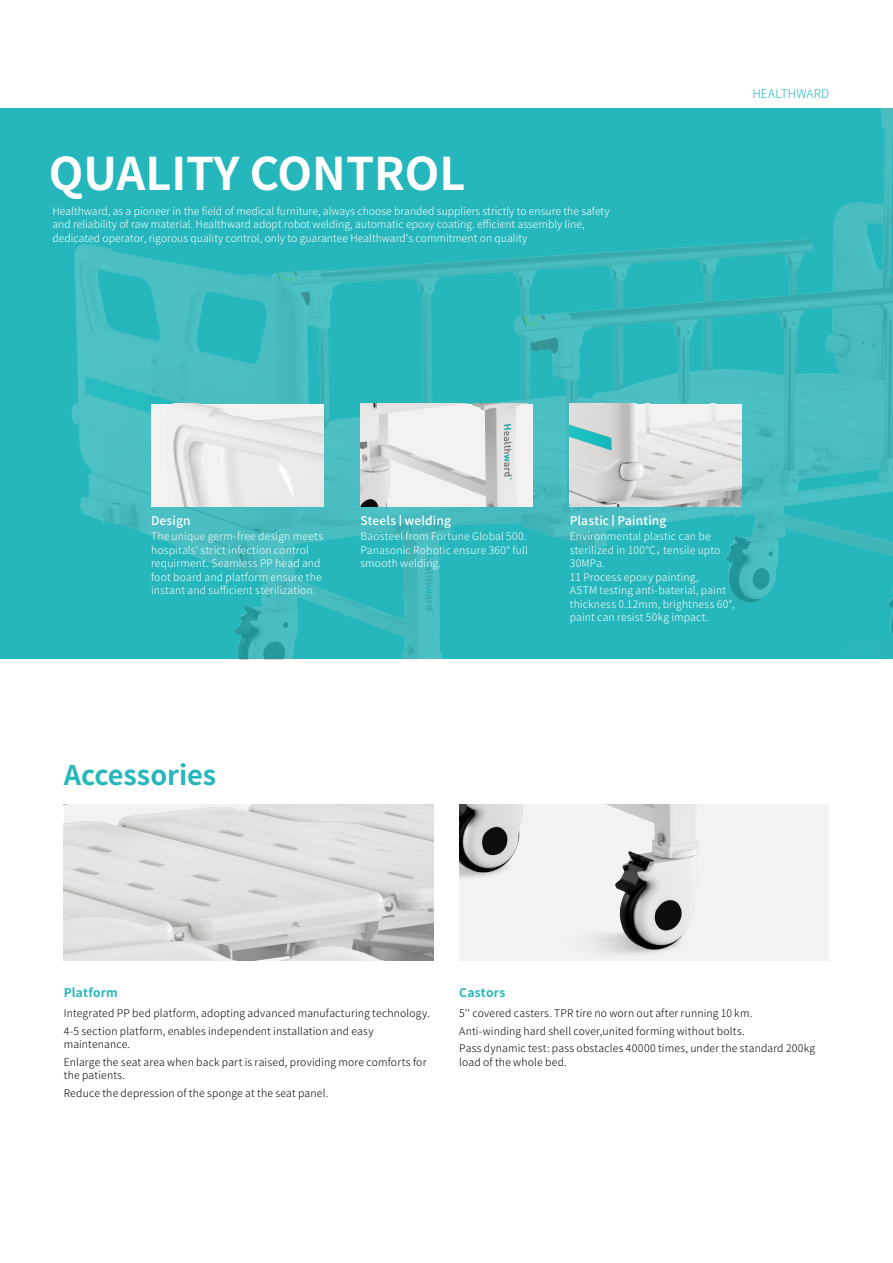
<style>
.page{position:relative;width:893px;height:1263px;background:#fff}
.page>*{position:absolute;margin:0;border:0;box-sizing:border-box;transform-origin:0 0}
.t1{font:700 45px "Noto Sans CJ Ksc";color:#fff}
.t2{font:700 27px "Noto Sans CJ Ksc";color:#26b7bc}
.t3{font:500 12px "Noto Sans CJ Ksc";letter-spacing:.01em;color:#fff}
.t4{font:700 12px "Noto Sans CJ Ksc";letter-spacing:.015em;color:#26b7bc}
.t5{font:300 12px "Noto Sans CJ Ksc";color:#26b7bc}
.t6{font:300 10.5px/13.5px "Noto Sans CJ Ksc";letter-spacing:.005em;color:#fff}
.t7{font:300 10.5px/17.7px "Noto Sans CJ Ksc";letter-spacing:.015em;color:#000}
</style>
<div class="page">
<div style="left:0;top:108px;width:893px;height:551px;background:#26b7bc"></div>
<img style="left:71px;top:108px;width:822px;height:551px">
<img style="left:64px;top:805px;width:370px;height:156px">
<img style="left:459px;top:805px;width:370px;height:156px">
<img style="left:360px;top:404px;width:173px;height:102px">
<img style="left:154px;top:404px;width:169px;height:102px">
<img style="left:570px;top:404px;width:172px;height:102px">
<h1 class="t1" style="left:49px;top:148px;width:418px">QUALITY CONTROL</h1>
<p class="t6" style="left:52px;top:205px;width:559px">Healthward, as a pioneer in the field of medical furniture, always choose branded suppliers strictly to ensure the safety and reliability of raw material. Healthward adopt robot welding, automatic epoxy coating. efficient assembly line, dedicated operator, rigorous quality control, only to guarantee Healthward's commitment on quality</p>
<p class="t5" style="left:752px;top:87px;width:10px">Healthward</p>
<p class="t3" style="left:151px;top:514px;width:41px">Design</p>
<p class="t6" style="left:151px;top:530px;width:174px">The unique germ-free design meets hospitals' strict infection control requirment. Seamless PP head and foot board and platform ensure the instant and sufficient sterilization.</p>
<p class="t3" style="left:360px;top:514px;width:92px">Steels丨welding</p>
<p class="t6" style="left:360px;top:530px;width:169px">Baosteel from Fortune Global 500.<br>Panasonic Robotic ensure 360° full smooth welding.</p>
<p class="t3" style="left:570px;top:514px;width:98px">Plastic丨Painting</p>
<p class="t6" style="left:570px;top:530px;width:166px">Environmental plastic can be sterilized in 100°C，tensile upto<br>30MPa.<br>11 Process epoxy painting,<br>ASTM testing anti-baterial, paint thickness 0.12mm, brightness 60°, paint can resist 50kg impact.</p>
<h2 class="t2" style="left:64px;top:760px;width:154px">Accessories</h2>
<p class="t4" style="left:64px;top:986px;width:56px">Platform</p>
<p class="t7" style="left:64px;top:1004px;width:367px">Integrated PP bed platform, adopting advanced manufacturing technology.<br>4-5 section platform, enables independent installation and easy</p>
<p class="t7" style="left:64px;top:1035px;width:364px">maintenance.<br>Enlarge the seat area when back part is raised, providing more comforts for</p>
<p class="t7" style="left:64px;top:1067px;width:266px">the patients.<br>Reduce the depression of the sponge at the seat panel.</p>
<p class="t4" style="left:459px;top:986px;width:48px">Castors</p>
<p class="t7" style="left:459px;top:1004px;width:357px">5'' covered casters. TPR tire no worn out after running 10 km.<br>Anti-winding hard shell cover,united forming without bolts.<br>Pass dynamic test: pass obstacles 40000 times, under the standard 200kg</p>
<p class="t7" style="left:459px;top:1053px;width:109px">load of the whole bed.</p>
</div>
